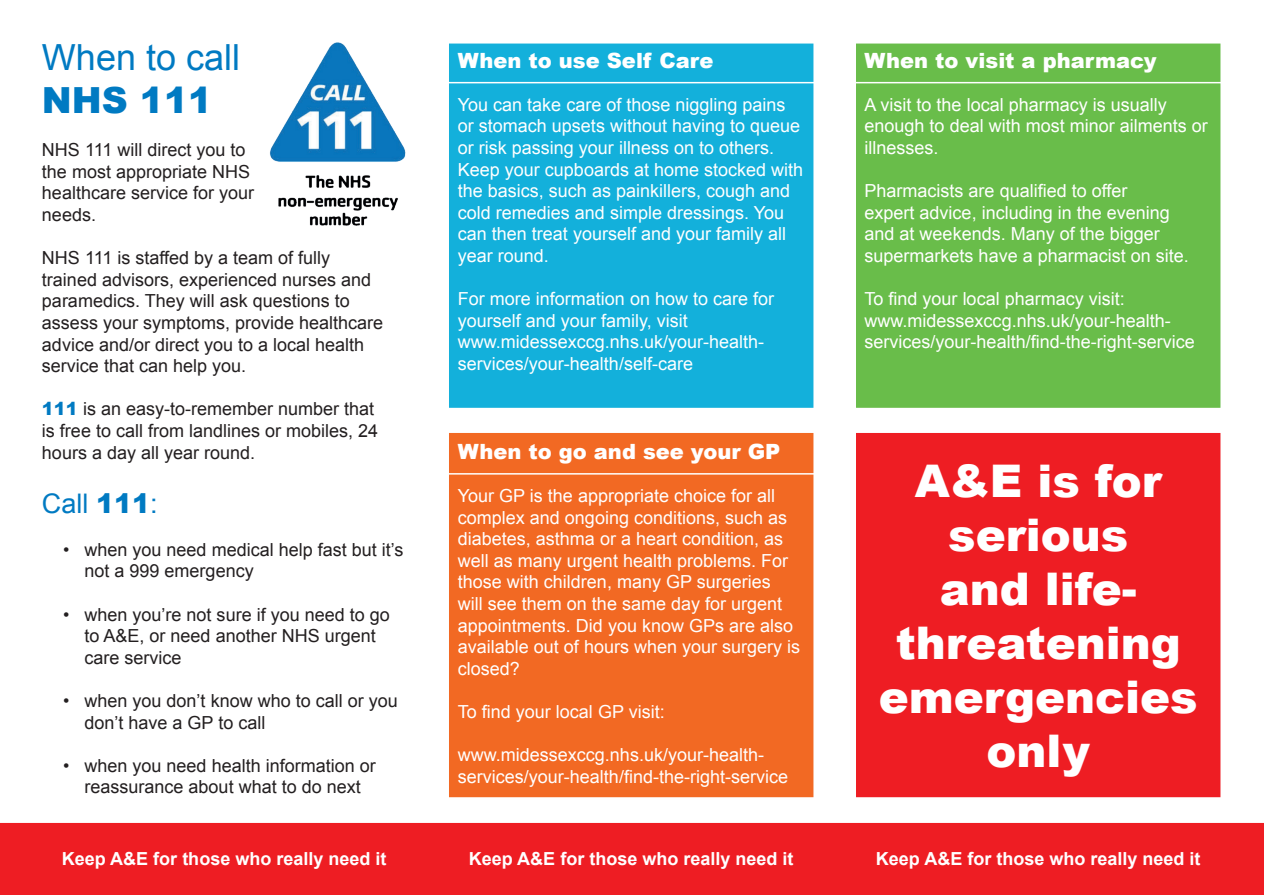
<style>
.page{position:relative;width:1264px;height:895px;background:#fff}
.page>*{position:absolute;margin:0;border:0;box-sizing:border-box;transform-origin:0 0}
.Heading_1{font:900 45px/54px "Arial";color:#fff;text-align:center}
.Heading_1-2{font:36px/43.2px "Arial";color:#007ac2}
.Heading_2{font:27px "Arial";color:#007ac2}
.Heading_3{font:900 21px "Arial";color:#fff}
.Text{font:18px/21.6px "Arial";color:#fff}
.Text-2{font:18px/21.6px "Arial";color:#231f20}
.Text-3{font:700 18px "Arial";color:#fff}
.s1{font-weight:900}
.s2{font-weight:900;color:#007ac2}
</style>
<div class="page">
<div style="left:449px;top:44px;width:364px;height:364px;background:#13b0db"></div>
<div style="left:449px;top:433px;width:364px;height:364px;background:#f26923"></div>
<div style="left:855px;top:44px;width:365px;height:364px;background:#69bd4a;border:2px solid #69bd4a"></div>
<div style="left:855px;top:433px;width:365px;height:364px;background:#ee1d23"></div>
<div style="left:0;top:823px;width:1263px;height:72px;background:#ee1d23"></div>
<img style="left:270px;top:42px;width:136px;height:184px">
<hr style="left:427px;top:82px;width:805px;height:1px;background:#fff">
<hr style="left:427px;top:473px;width:407px;height:2px;background:#fff">
<p class="Heading_1-2" style="left:42px;top:36px;width:200px">When to call<br><span class="s1">NHS 111</span></p>
<p class="Text-2" style="left:42px;top:139px;width:214px">NHS 111 will direct you to the most appropriate NHS healthcare service for your needs.</p>
<p class="Text-2" style="left:42px;top:247px;width:343px">NHS 111 is staffed by a team of fully trained advisors, experienced nurses and paramedics. They will ask questions to assess your symptoms, provide healthcare advice and/or direct you to a local health service that can help you.</p>
<p class="Text-2" style="left:42px;top:398px;width:338px"><span class="s2">111</span> is an easy-to-remember number that is free to call from landlines or mobiles, 24 hours a day all year round.</p>
<p class="Heading_2" style="left:42px;top:485px;width:117px">Call <span class="s1">111</span>:</p>
<p class="Text-2" style="left:84px;top:539px;width:320px;text-indent:-21px">• when you need medical help fast but it’s not a 999 emergency</p>
<p class="Text-2" style="left:84px;top:604px;width:307px;text-indent:-21px">• when you’re not sure if you need to go to A&amp;E, or need another NHS urgent care service</p>
<p class="Text-2" style="left:84px;top:690px;width:315px;text-indent:-21px">• when you don’t know who to call or you don’t have a GP to call</p>
<p class="Text-2" style="left:63px;top:755px;width:314px;text-align:center">• when you need health information or reassurance about what to do next</p>
<p class="Heading_3" style="left:458px;top:45px;width:257px">When to use Self Care</p>
<p class="Text" style="left:458px;top:94px;width:347px">You can take care of those niggling pains or stomach upsets without having to queue or risk passing your illness on to others.<br>Keep your cupboards at home stocked with the basics, such as painkillers, cough and cold remedies and simple dressings. You can then treat yourself and your family all year round.</p>
<p class="Text" style="left:458px;top:288px;width:318px">For more information on how to care for yourself and your family, visit</p>
<p class="Text" style="left:458px;top:331px;width:308px">www.midessexccg.nhs.uk/your-health&shy;services/your-health/self-care</p>
<p class="Heading_3" style="left:458px;top:436px;width:324px">When to go and see your GP</p>
<p class="Text" style="left:458px;top:485px;width:344px">Your GP is the appropriate choice for all complex and ongoing conditions, such as diabetes, asthma or a heart condition, as well as many urgent health problems. For those with children, many GP surgeries will see them on the same day for urgent appointments. Did you know GPs are also available out of hours when your surgery is closed?</p>
<p class="Text" style="left:458px;top:701px;width:208px">To find your local GP visit:</p>
<p class="Text" style="left:458px;top:744px;width:332px">www.midessexccg.nhs.uk/your-health&shy;services/your-health/find-the-right-service</p>
<p class="Heading_3" style="left:864px;top:45px;width:293px">When to visit a pharmacy</p>
<p class="Text" style="left:864px;top:94px;width:345px">A visit to the local pharmacy is usually enough to deal with most minor ailments or illnesses.</p>
<p class="Text" style="left:864px;top:180px;width:326px">Pharmacists are qualified to offer<br>expert advice, including in the evening and at weekends. Many of the bigger supermarkets have a pharmacist on site.</p>
<p class="Text" style="left:864px;top:288px;width:262px">To find your local pharmacy visit:</p>
<p class="Text" style="left:864px;top:310px;width:332px">www.midessexccg.nhs.uk/your-health&shy;services/your-health/find-the-right-service</p>
<p class="Heading_1" style="left:878px;top:453px;width:320px">A&amp;E is for serious<br>and life&shy;threatening emergencies only</p>
<p class="Text-3" style="left:62px;top:846px;width:326px">Keep A&amp;E for those who really need it</p>
<p class="Text-3" style="left:469px;top:846px;width:326px">Keep A&amp;E for those who really need it</p>
<p class="Text-3" style="left:875px;top:846px;width:326px">Keep A&amp;E for those who really need it</p>
</div>
